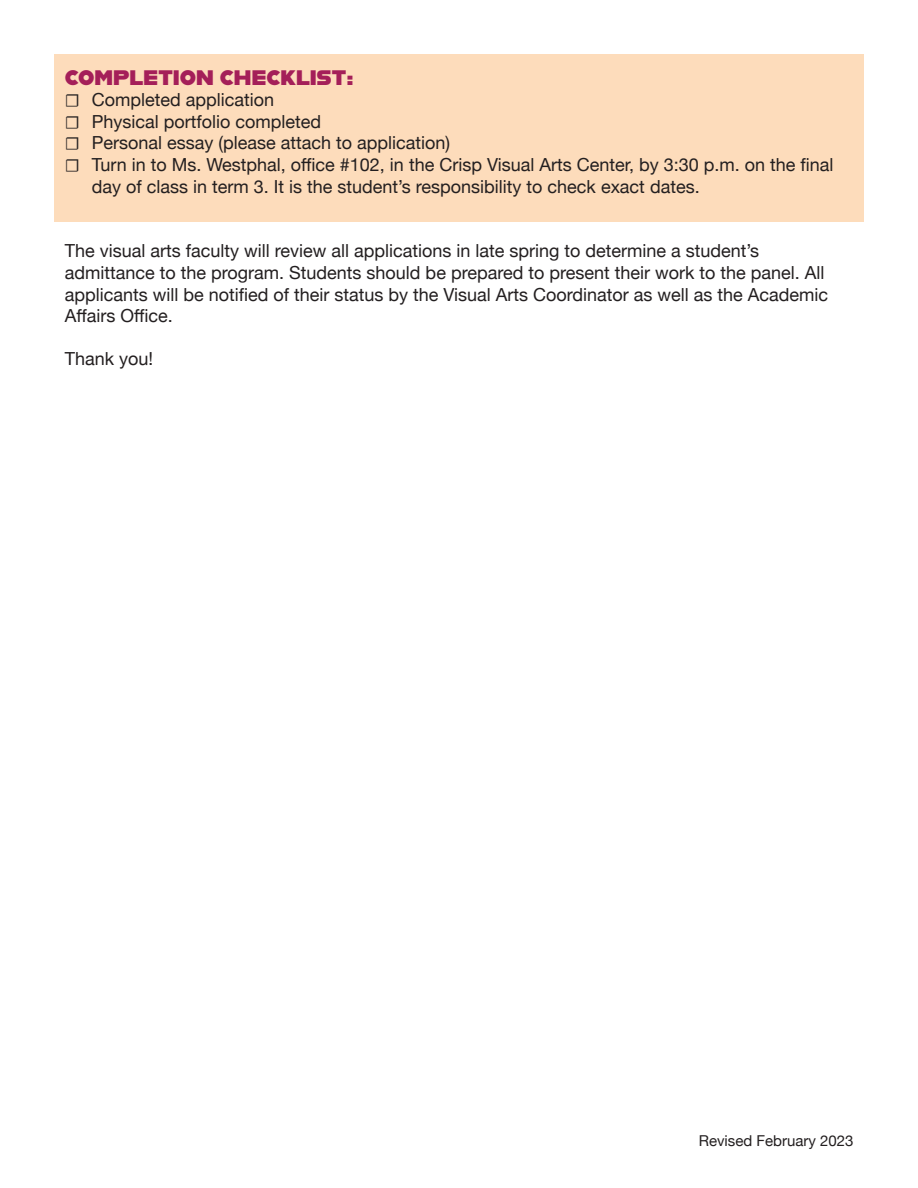
<style>
.page{position:relative;width:918px;height:1188px;background:#fff}
.page>*{position:absolute;margin:0;border:0;box-sizing:border-box;transform-origin:0 0}
.t1{font:21px "Alfarn";color:#a41f59}
.Paragraph_Style_1{font:18px/21.6px "Helvetica Neue";color:#231f20}
.t2{font:15px "Helvetica Neue";color:#231f20}
.s1{font-family:"Minion Pro"}
</style>
<div class="page">
<div style="left:54px;top:54px;width:810px;height:168px;background:#fddcbb"></div>
<p class="t1" style="left:65px;top:65px;width:290px">COMPLETION CHECKLIST:</p>
<p class="Paragraph_Style_1" style="left:65px;top:90px;width:211px"><span class="s1">☐</span> Completed application</p>
<p class="Paragraph_Style_1" style="left:65px;top:112px;width:258px"><span class="s1">☐</span> Physical portfolio completed</p>
<p class="Paragraph_Style_1" style="left:65px;top:133px;width:387px"><span class="s1">☐</span> Personal essay (please attach to application)</p>
<p class="Paragraph_Style_1" style="left:92px;top:155px;width:743px;text-indent:-27px"><span class="s1">☐</span> Turn in to Ms. Westphal, office #102, in the Crisp Visual Arts Center, by 3:30 p.m. on the final day of class in term 3. It is the student’s responsibility to check exact dates.</p>
<p class="Paragraph_Style_1" style="left:65px;top:241px;width:765px">The visual arts faculty will review all applications in late spring to determine a student’s admittance to the program. Students should be prepared to present their work to the panel. All applicants will be notified of their status by the Visual Arts Coordinator as well as the Academic Affairs Office.</p>
<p class="Paragraph_Style_1" style="left:65px;top:349px;width:90px">Thank you!</p>
<p class="t2" style="left:699px;top:1129px;width:156px">Revised February 2023</p>
</div>
